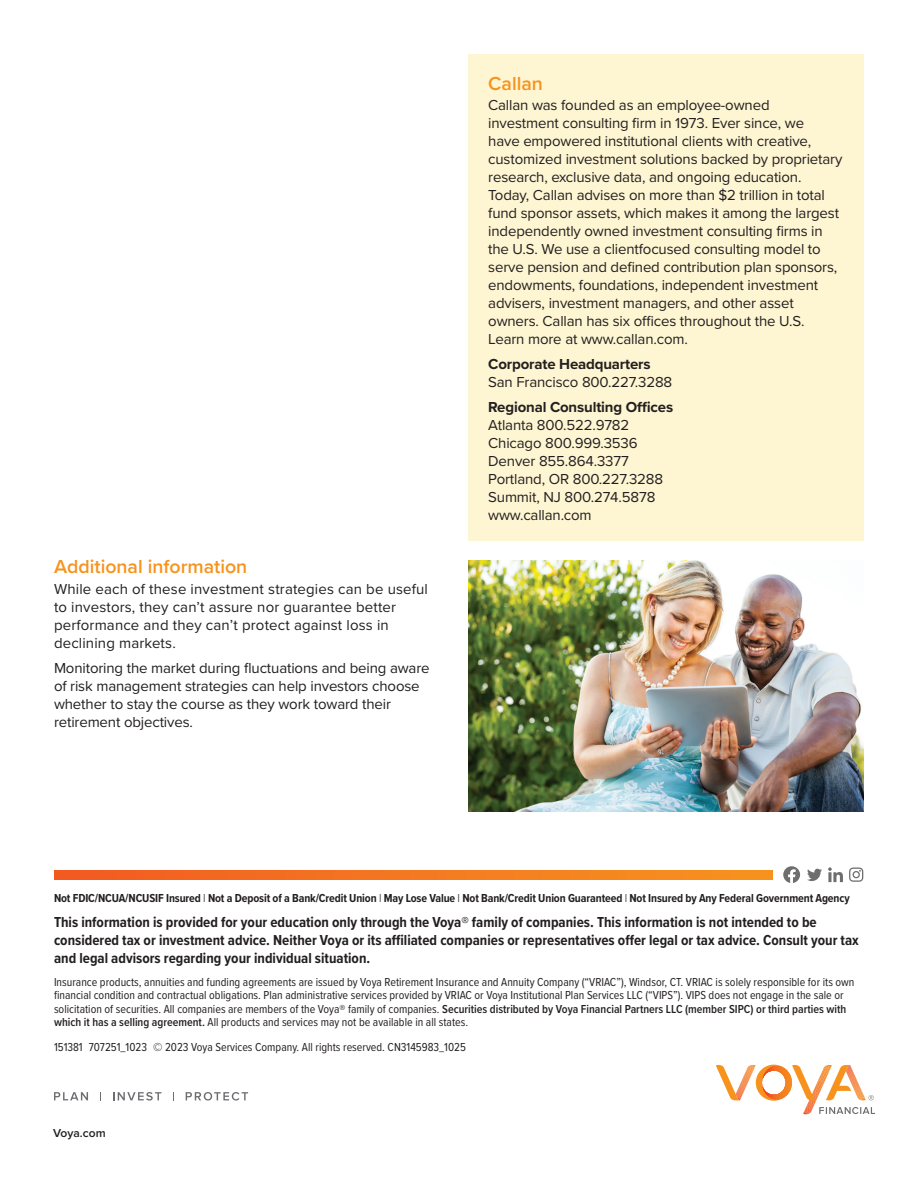
<style>
.page{position:relative;width:918px;height:1188px;background:#fff}
.page>*{position:absolute;margin:0;border:0;box-sizing:border-box;transform-origin:0 0}
.V-Subhead_Text{font:600 19.5px "Proxima Nova";color:#f7931d}
.V-Body_Text{font:15px/18px "Proxima Nova";letter-spacing:-.01em;color:#231f20}
.V-Prospectus{font:700 15px/18px "Proxima Nova Cond";color:#231f20}
.V-Body_Text-2{font:15px/18px "Proxima Nova";letter-spacing:.01em;color:#231f20}
.V-Prospectus-2{font:12px/13.5px "Proxima Nova Cond";color:#231f20}
.V-Bank_Bug{font:700 12px "Proxima Nova Cond";letter-spacing:-.01em;color:#231f20}
.V-Eship_QB_CN{font:12px "Proxima Nova Cond";color:#231f20}
.V-Web_Address{font:600 12px "Proxima Nova";color:#231f20}
.s1{font-weight:700}
.s2{font-weight:300}
.s3{font-weight:600}
</style>
<div class="page">
<img style="left:468px;top:561px;width:396px;height:250px">
<svg style="left:54px;top:870px;width:718px;height:9px;background:#f47720"></svg>
<svg style="left:807px;top:869px;width:15px;height:12px"></svg>
<svg style="left:783px;top:866px;width:17px;height:17px"></svg>
<svg style="left:828px;top:867px;width:15px;height:15px"></svg>
<svg style="left:849px;top:868px;width:14px;height:14px"></svg>
<div style="left:468px;top:54px;width:396px;height:486px;background:#fef5d2"></div>
<svg style="left:54px;top:1092px;width:34px;height:8px"></svg>
<svg style="left:113px;top:1092px;width:48px;height:9px"></svg>
<svg style="left:186px;top:1092px;width:62px;height:9px"></svg>
<svg style="left:716px;top:1064px;width:159px;height:51px"></svg>
<p class="V-Subhead_Text" style="left:54px;top:552px;width:195px">Additional information</p>
<p class="V-Body_Text-2" style="left:54px;top:579px;width:376px">While each of these investment strategies can be useful to investors, they can’t assure nor guarantee better performance and they can’t protect against loss in declining markets.</p>
<p class="V-Body_Text" style="left:54px;top:658px;width:377px">Monitoring the market during fluctuations and being aware of risk management strategies can help investors choose whether to stay the course as they work toward their retirement objectives.</p>
<p class="V-Subhead_Text" style="left:488px;top:69px;width:56px">Callan</p>
<p class="V-Body_Text" style="left:488px;top:96px;width:356px">Callan was founded as an employee-owned investment consulting firm in 1973. Ever since, we<br>have empowered institutional clients with creative, customized investment solutions backed by proprietary research, exclusive data, and ongoing education.<br>Today, Callan advises on more than $2 trillion in total fund sponsor assets, which makes it among the largest independently owned investment consulting firms in the U.S. We use a clientfocused consulting model to serve pension and defined contribution plan sponsors, endowments, foundations, independent investment advisers, investment managers, and other asset owners. Callan has six offices throughout the U.S.<br>Learn more at www.callan.com.</p>
<p class="V-Body_Text" style="left:488px;top:354px;width:186px"><span class="s1">Corporate Headquarters<br></span>San Francisco 800.227.3288</p>
<p class="V-Body_Text" style="left:488px;top:397px;width:186px"><span class="s1">Regional Consulting Offices<br></span>Atlanta 800.522.9782<br>Chicago 800.999.3536<br>Denver 855.864.3377<br>Portland, OR 800.227.3288<br>Summit, NJ 800.274.5878 www.callan.com</p>
<p class="V-Bank_Bug" style="left:54px;top:890px;width:797px">Not FDIC/NCUA/NCUSIF Insured <span class="s2">I</span> Not a Deposit of a Bank/Credit Union <span class="s2">I</span> May Lose Value <span class="s2">I</span> Not Bank/Credit Union Guaranteed <span class="s2">I</span> Not Insured by Any Federal Government Agency</p>
<p class="V-Prospectus" style="left:54px;top:913px;width:806px">This information is provided for your education only through the Voya® family of companies. This information is not intended to be considered tax or investment advice. Neither Voya or its affiliated companies or representatives offer legal or tax advice. Consult your tax and legal advisors regarding your individual situation.</p>
<p class="V-Prospectus-2" style="left:54px;top:975px;width:802px">Insurance products, annuities and funding agreements are issued by Voya Retirement Insurance and Annuity Company (“VRIAC”), Windsor, CT. VRIAC is solely responsible for its own financial condition and contractual obligations. Plan administrative services provided by VRIAC or Voya Institutional Plan Services LLC (“VIPS”). VIPS does not engage in the sale or solicitation of securities. All companies are members of the Voya® family of companies. <span class="s3">Securities distributed by Voya Financial Partners LLC (member SIPC) or third parties with which it has a selling agreement.</span> All products and services may not be available in all states.</p>
<p class="V-Eship_QB_CN" style="left:54px;top:1038px;width:413px">151381 707251_1023 © 2023 Voya Services Company. All rights reserved. CN3145983_1025</p>
<p class="V-Web_Address" style="left:53px;top:1124px;width:54px">Voya.com</p>
</div>
